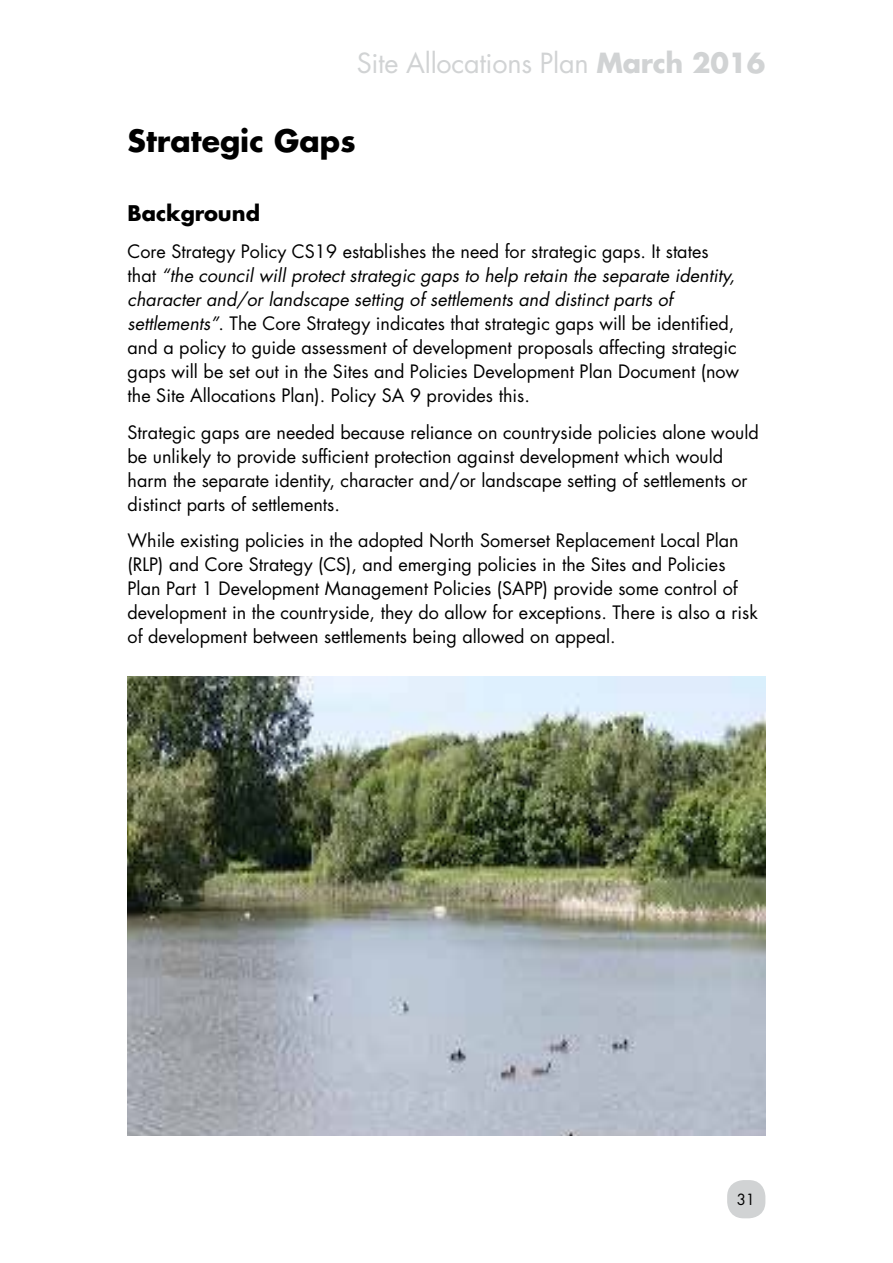
<style>
.page{position:relative;width:893px;height:1263px;background:#fff}
.page>*{position:absolute;margin:0;border:0;box-sizing:border-box;transform-origin:0 0}
.t1{font:700 30px "Futura LT";color:#000}
.t2{font:27px "Futura LT";letter-spacing:-.01em;color:#d1d3d4}
.t3{font:700 21px "Futura LT";color:#000}
.t4{font:18px/24px "Futura LT";color:#000}
.t5{font:15px "Futura LT";color:#000}
.s1{font-weight:700}
.s2{font-style:italic}
</style>
<div class="page">
<div style="left:727px;top:1180px;width:38px;height:38px;background:#d1d3d4;border-radius:16px"></div>
<img style="left:128px;top:676px;width:637px;height:459px">
<h2 class="t2" style="left:357px;top:45px;width:410px">Site Allocations Plan <span class="s1">March 2016</span></h2>
<h1 class="t1" style="left:128px;top:120px;width:230px">Strategic Gaps</h1>
<p class="t3" style="left:128px;top:199px;width:134px">Background</p>
<p class="t4" style="left:128px;top:239px;width:613px">Core Strategy Policy CS19 establishes the need for strategic gaps. It states that <span class="s2">“the council will protect strategic gaps to help retain the separate identity, character and/or landscape setting of settlements and distinct parts of settlements”</span>. The Core Strategy indicates that strategic gaps will be identified, and a policy to guide assessment of development proposals affecting strategic gaps will be set out in the Sites and Policies Development Plan Document (now the Site Allocations Plan). Policy SA 9 provides this.</p>
<p class="t4" style="left:128px;top:420px;width:633px">Strategic gaps are needed because reliance on countryside policies alone would be unlikely to provide sufficient protection against development which would harm the separate identity, character and/or landscape setting of settlements or distinct parts of settlements.</p>
<p class="t4" style="left:128px;top:529px;width:632px">While existing policies in the adopted North Somerset Replacement Local Plan (RLP) and Core Strategy (CS), and emerging policies in the Sites and Policies Plan Part 1 Development Management Policies (SAPP) provide some control of development in the countryside, they do allow for exceptions. There is also a risk of development between settlements being allowed on appeal.</p>
<p class="t5" style="left:737px;top:1190px;width:20px">31</p>
</div>
